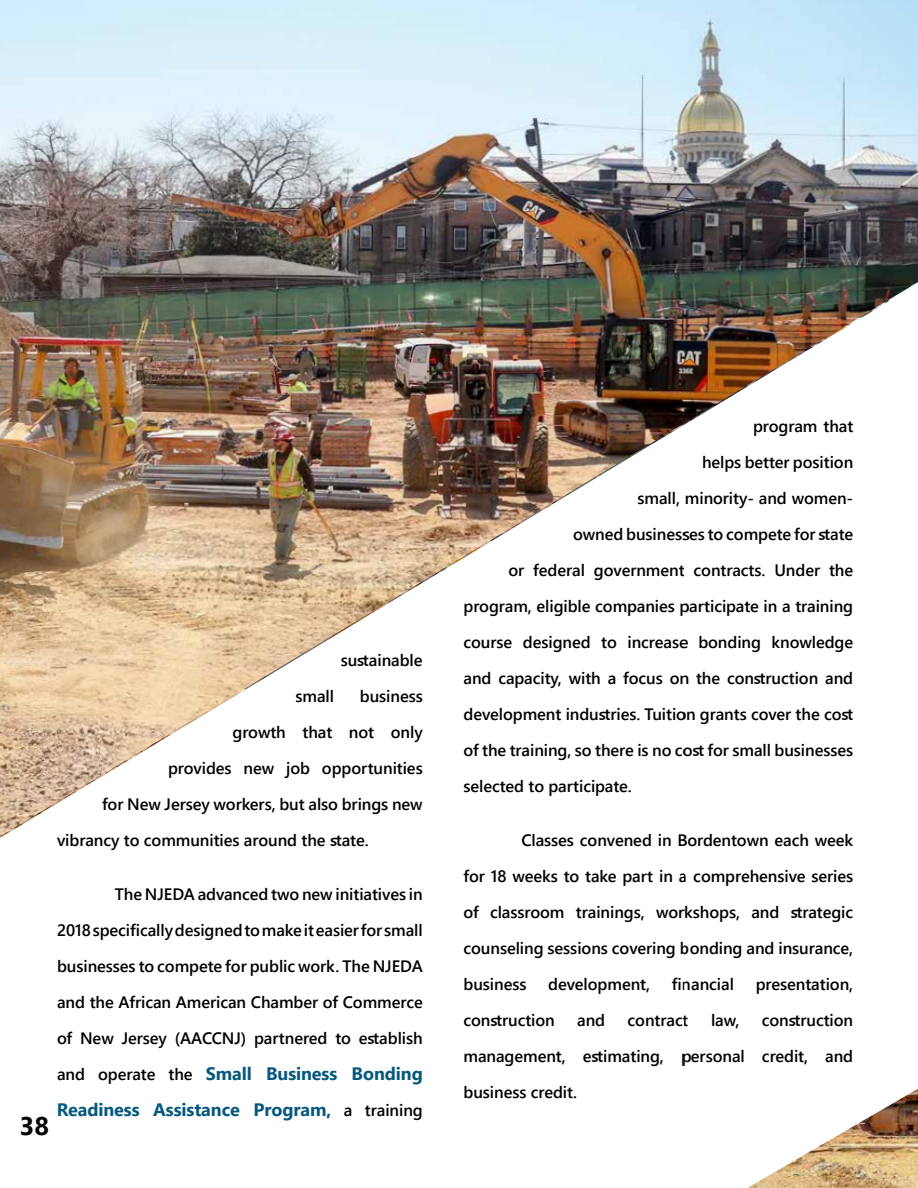
<style>
.page{position:relative;width:918px;height:1188px;background:#fff}
.page>*{position:absolute;margin:0;border:0;box-sizing:border-box;transform-origin:0 0}
.t1{font:700 25.5px "Segoe UI";color:#000}
.t2{font:700 18px/36px "Segoe UI";letter-spacing:-.005em;color:#06597c}
.t3{font:600 16.5px/36px "Segoe UI";letter-spacing:-.005em;color:#000;text-align:justify}
.s1{font-weight:600;font-size:16.5px;color:#000}
</style>
<div class="page">
<img style="left:0;top:0;width:918px;height:836px">
<svg style="left:685px;top:492px;width:233px;height:696px"></svg>
<p class="t3" style="left:341px;top:641px;width:83px">sustainable</p>
<h1 class="t1" style="left:20px;top:1102px;width:31px">38</h1>
<p class="t3" style="left:296px;top:677px;width:40px">small</p>
<p class="t3" style="left:360px;top:677px;width:65px">business</p>
<p class="t3" style="left:233px;top:713px;width:192px">growth that not only</p>
<p class="t3" style="left:168px;top:749px;width:256px">provides new job opportunities</p>
<p class="t3" style="left:102px;top:785px;width:322px">for New Jersey workers, but also brings new</p>
<p class="t3" style="left:57px;top:821px;width:313px">vibrancy to communities around the state.</p>
<p class="t3" style="left:57px;top:875px;width:367px;text-indent:58px">The NJEDA advanced two new initiatives in 2018 specifically designed to make it easier for small businesses to compete for public work. The NJEDA and the African American Chamber of Commerce of New Jersey (AACCNJ) partnered to establish</p>
<p class="t2" style="left:57px;top:1054px;width:367px"><span class="s1">and operate the</span> Small Business Bonding<br>Readiness Assistance Program, <span class="s1">a training</span></p>
<p class="t3" style="left:753px;top:407px;width:102px">program that</p>
<p class="t3" style="left:702px;top:443px;width:153px">helps better position</p>
<p class="t3" style="left:638px;top:479px;width:217px">small, minority- and women-</p>
<p class="t3" style="left:573px;top:515px;width:282px">owned businesses to compete for state</p>
<p class="t3" style="left:509px;top:551px;width:346px">or federal government contracts. Under the</p>
<p class="t3" style="left:464px;top:587px;width:391px">program, eligible companies participate in a training</p>
<p class="t3" style="left:464px;top:623px;width:391px">course designed to increase bonding knowledge</p>
<p class="t3" style="left:464px;top:659px;width:391px">and capacity, with a focus on the construction and</p>
<p class="t3" style="left:464px;top:695px;width:391px">development industries. Tuition grants cover the cost</p>
<p class="t3" style="left:464px;top:731px;width:391px">of the training, so there is no cost for small businesses</p>
<p class="t3" style="left:464px;top:767px;width:170px">selected to participate.</p>
<p class="t3" style="left:464px;top:821px;width:391px;text-indent:58px">Classes convened in Bordentown each week for 18 weeks to take part in a comprehensive series of classroom trainings, workshops, and strategic counseling sessions covering bonding and insurance, business</p>
<p class="t3" style="left:548px;top:965px;width:103px">development,</p>
<p class="t3" style="left:672px;top:965px;width:64px">financial</p>
<p class="t3" style="left:756px;top:965px;width:99px">presentation,</p>
<p class="t3" style="left:464px;top:1001px;width:93px">construction</p>
<p class="t3" style="left:577px;top:1001px;width:30px">and</p>
<p class="t3" style="left:628px;top:1001px;width:63px">contract</p>
<p class="t3" style="left:711px;top:1001px;width:30px">law,</p>
<p class="t3" style="left:464px;top:1001px;width:391px;text-indent:298px">construction management, estimating, personal credit, and business credit.</p>
</div>
